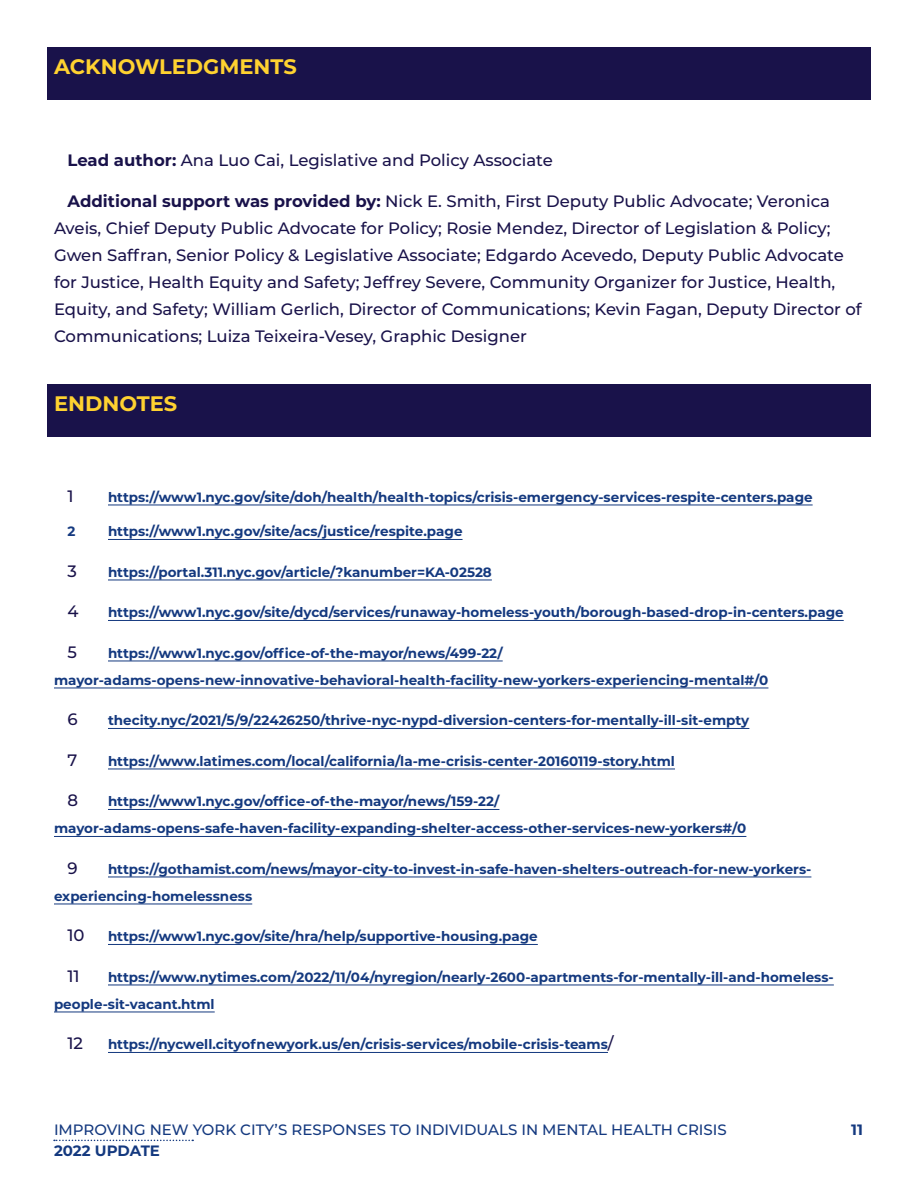
<style>
.page{position:relative;width:918px;height:1188px;background:#fff}
.page>*{position:absolute;margin:0;border:0;box-sizing:border-box;transform-origin:0 0}
.t1{font:700 21px "Montserrat";color:#ffd230}
.P1{font:500 16.5px/27px "Montserrat";color:#19124a}
.t2{font:500 15px "Montserrat";color:#14397f}
.t3{font:700 15px "Montserrat";color:#14397f}
.P1-2{font:700 13.5px/27px "Montserrat";color:#14397f}
.s1{font-weight:700}
.s2{font-weight:500;font-size:16.5px;color:#19124a}
</style>
<div class="page">
<svg style="left:54px;top:1140px;width:139px;height:1px"></svg>
<div style="left:47px;top:47px;width:824px;height:53px;background:#19124a"></div>
<div style="left:47px;top:384px;width:824px;height:53px;background:#19124a"></div>
<hr style="left:108px;top:505px;width:705px;height:1px;background:#14397f">
<hr style="left:108px;top:539px;width:355px;height:1px;background:#14397f">
<hr style="left:108px;top:580px;width:384px;height:1px;background:#14397f">
<hr style="left:108px;top:620px;width:736px;height:1px;background:#14397f">
<hr style="left:108px;top:661px;width:395px;height:1px;background:#14397f">
<hr style="left:54px;top:688px;width:714px;height:1px;background:#14397f">
<hr style="left:108px;top:728px;width:641px;height:1px;background:#14397f">
<hr style="left:108px;top:769px;width:567px;height:1px;background:#14397f">
<hr style="left:108px;top:809px;width:391px;height:1px;background:#14397f">
<hr style="left:54px;top:836px;width:692px;height:1px;background:#14397f">
<hr style="left:108px;top:877px;width:703px;height:1px;background:#14397f">
<hr style="left:54px;top:904px;width:198px;height:1px;background:#14397f">
<hr style="left:108px;top:944px;width:430px;height:1px;background:#14397f">
<hr style="left:108px;top:985px;width:726px;height:1px;background:#14397f">
<hr style="left:54px;top:1012px;width:161px;height:1px;background:#14397f">
<hr style="left:108px;top:1052px;width:500px;height:1px;background:#14397f">
<h1 class="t1" style="left:54px;top:52px;width:244px">ACKNOWLEDGMENTS</h1>
<p class="P1" style="left:68px;top:146px;width:487px"><span class="s1">Lead author:</span> Ana Luo Cai, Legislative and Policy Associate</p>
<p class="P1" style="left:54px;top:187px;width:809px;text-indent:14px"><span class="s1">Additional support was provided by:</span> Nick E. Smith, First Deputy Public Advocate; Veronica Aveis, Chief Deputy Public Advocate for Policy; Rosie Mendez, Director of Legislation &amp; Policy; Gwen Saffran, Senior Policy &amp; Legislative Associate; Edgardo Acevedo, Deputy Public Advocate for Justice, Health Equity and Safety; Jeffrey Severe, Community Organizer for Justice, Health, Equity, and Safety; William Gerlich, Director of Communications; Kevin Fagan, Deputy Director of Communications; Luiza Teixeira-Vesey, Graphic Designer</p>
<h1 class="t1" style="left:54px;top:389px;width:125px">ENDNOTES</h1>
<p class="P1" style="left:68px;top:482px;width:8px">1</p>
<p class="P1-2" style="left:108px;top:483px;width:706px">https://www1.nyc.gov/site/doh/health/health-topics/crisis-emergency-services-respite-centers.page</p>
<p class="P1-2" style="left:68px;top:518px;width:9px">2</p>
<p class="P1-2" style="left:108px;top:518px;width:356px">https://www1.nyc.gov/site/acs/justice/respite.page</p>
<p class="P1" style="left:68px;top:557px;width:11px">3</p>
<p class="P1-2" style="left:108px;top:558px;width:385px">https://portal.311.nyc.gov/article/?kanumber=KA-02528</p>
<p class="P1" style="left:68px;top:597px;width:13px">4</p>
<p class="P1-2" style="left:108px;top:599px;width:737px">https://www1.nyc.gov/site/dycd/services/runaway-homeless-youth/borough-based-drop-in-centers.page</p>
<p class="P1" style="left:68px;top:638px;width:11px">5</p>
<p class="P1-2" style="left:54px;top:639px;width:716px;text-indent:54px">https://www1.nyc.gov/office-of-the-mayor/news/499-22/ mayor-adams-opens-new-innovative-behavioral-health-facility-new-yorkers-experiencing-mental#/0</p>
<p class="P1" style="left:68px;top:705px;width:12px">6</p>
<p class="P1-2" style="left:108px;top:707px;width:643px">thecity.nyc/2021/5/9/22426250/thrive-nyc-nypd-diversion-centers-for-mentally-ill-sit-empty</p>
<p class="P1" style="left:68px;top:746px;width:11px">7</p>
<p class="P1-2" style="left:108px;top:747px;width:569px">https://www.latimes.com/local/california/la-me-crisis-center-20160119-story.html</p>
<p class="P1" style="left:68px;top:786px;width:12px">8</p>
<p class="P1-2" style="left:54px;top:788px;width:694px;text-indent:54px">https://www1.nyc.gov/office-of-the-mayor/news/159-22/ mayor-adams-opens-safe-haven-facility-expanding-shelter-access-other-services-new-yorkers#/0</p>
<p class="P1" style="left:68px;top:854px;width:12px">9</p>
<p class="P1-2" style="left:54px;top:855px;width:759px;text-indent:54px">https://gothamist.com/news/mayor-city-to-invest-in-safe-haven-shelters-outreach-for-new-yorkers&shy;experiencing-homelessness</p>
<p class="P1" style="left:68px;top:921px;width:19px">10</p>
<p class="P1-2" style="left:108px;top:923px;width:431px">https://www1.nyc.gov/site/hra/help/supportive-housing.page</p>
<p class="P1" style="left:68px;top:962px;width:14px">11</p>
<p class="P1-2" style="left:54px;top:963px;width:781px;text-indent:54px">https://www.nytimes.com/2022/11/04/nyregion/nearly-2600-apartments-for-mentally-ill-and-homeless&shy;people-sit-vacant.html</p>
<p class="P1" style="left:68px;top:1029px;width:17px">12</p>
<p class="P1-2" style="left:108px;top:1031px;width:507px">https://nycwell.cityofnewyork.us/en/crisis-services/mobile-crisis-teams<span class="s2">/</span></p>
<p class="t2" style="left:54px;top:1119px;width:674px">IMPROVING NEW YORK CITY’S RESPONSES TO INDIVIDUALS IN MENTAL HEALTH CRISIS</p>
<p class="t3" style="left:851px;top:1119px;width:13px">11</p>
<p class="t3" style="left:54px;top:1140px;width:108px">2022 UPDATE</p>
</div>
